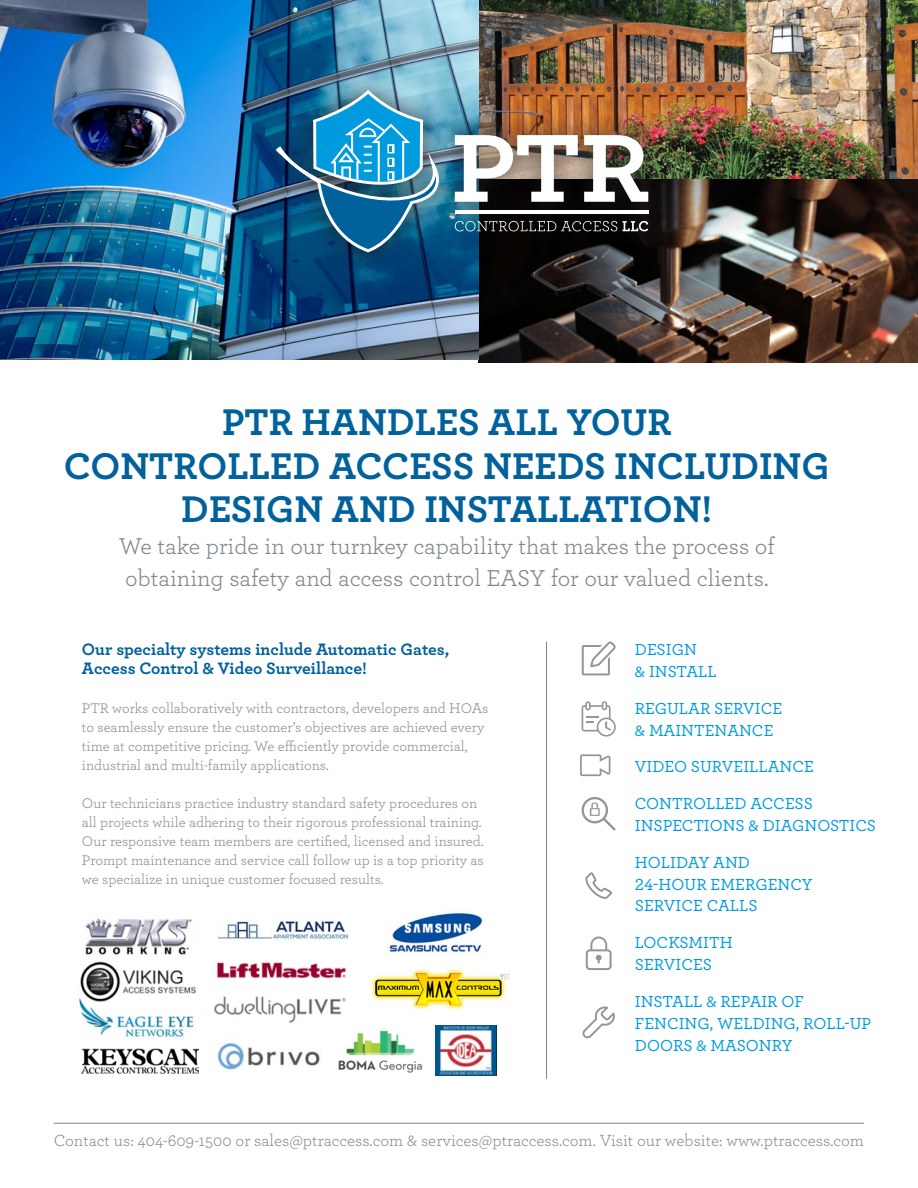
<style>
.page{position:relative;width:918px;height:1188px;background:#fff}
.page>*{position:absolute;margin:0;border:0;box-sizing:border-box;transform-origin:0 0}
.t1{font:700 39px/43.5px "Archer";color:#00619c;text-align:center}
.t2{font:24px/32.1px "Archer";color:#7d868d}
.t3{font:700 17.4px/19px "Archer";color:#00619c}
.t4{font:16.95px "Archer";color:#8c8d8e}
.t5{font:500 16.8px/21.8px "Archer";color:#009bde}
.t6{font:14.7px/19px "Archer";color:#8c8d8e}
</style>
<div class="page">
<img style="left:478px;top:179px;width:440px;height:184px">
<img style="left:478px;top:179px;width:438px;height:180px">
<img style="left:478px;top:0;width:440px;height:179px">
<img style="left:0;top:0;width:478px;height:359px">
<div style="left:256px;top:70px;width:205px;height:203px;background:#231f20;opacity:.75"></div>
<svg style="left:311px;top:88px;width:114px;height:1035px"></svg>
<img style="left:273px;top:92px;width:167px;height:162px">
<div style="left:433px;top:112px;width:237px;height:142px;background:#231f20;opacity:.75"></div>
<svg style="left:455px;top:221px;width:193px;height:10px;background:#3e464a"></svg>
<img style="left:455px;top:135px;width:193px;height:67px">
<hr style="left:455px;top:210px;width:193px;height:3px;background:#fff">
<svg style="left:586px;top:937px;width:26px;height:33px"></svg>
<svg style="left:582px;top:701px;width:34px;height:36px"></svg>
<svg style="left:585px;top:872px;width:27px;height:27px"></svg>
<svg style="left:582px;top:797px;width:34px;height:34px"></svg>
<svg style="left:582px;top:1006px;width:33px;height:32px"></svg>
<svg style="left:582px;top:642px;width:34px;height:33px"></svg>
<img style="left:435px;top:1025px;width:62px;height:50px">
<img style="left:335px;top:1028px;width:90px;height:49px">
<img style="left:79px;top:1002px;width:116px;height:36px">
<img style="left:214px;top:992px;width:133px;height:31px">
<img style="left:216px;top:954px;width:132px;height:33px">
<img style="left:79px;top:961px;width:117px;height:41px">
<img style="left:216px;top:1036px;width:110px;height:40px">
<img style="left:85px;top:918px;width:107px;height:37px">
<img style="left:218px;top:904px;width:130px;height:47px">
<hr style="left:54px;top:1123px;width:810px;height:1px;background:#7d868d">
<hr style="left:546px;top:642px;width:1px;height:437px;background:#7d868d">
<img style="left:371px;top:960px;width:138px;height:56px">
<svg style="left:580px;top:754px;width:30px;height:22px"></svg>
<img style="left:372px;top:909px;width:111px;height:45px">
<img style="left:81px;top:1048px;width:117px;height:26px">
<p class="t1" style="left:64px;top:398px;width:768px">PTR HANDLES ALL YOUR<br>CONTROLLED ACCESS NEEDS INCLUDING<br>DESIGN AND INSTALLATION!</p>
<p class="t2" style="left:119px;top:529px;width:657px">We take pride in our turnkey capability that makes the process of obtaining safety and access control EASY for our valued clients.</p>
<p class="t3" style="left:82px;top:639px;width:369px">Our specialty systems include Automatic Gates,<br>Access Control &amp; Video Surveillance!</p>
<p class="t6" style="left:82px;top:697px;width:408px">PTR works collaboratively with contractors, developers and HOAs to seamlessly ensure the customer’s objectives are achieved every time at competitive pricing. We efficiently provide commercial, industrial and multi-family applications.</p>
<p class="t6" style="left:82px;top:793px;width:403px">Our technicians practice industry standard safety procedures on all projects while adhering to their rigorous professional training.<br>Our responsive team members are certified, licensed and insured.<br>Prompt maintenance and service call follow up is a top priority as we specialize in unique customer focused results.</p>
<p class="t5" style="left:635px;top:638px;width:83px">DESIGN<br>&amp; INSTALL</p>
<p class="t5" style="left:635px;top:696px;width:149px">REGULAR SERVICE &amp; MAINTENANCE</p>
<p class="t5" style="left:635px;top:755px;width:181px">VIDEO SURVEILLANCE</p>
<p class="t5" style="left:635px;top:792px;width:243px">CONTROLLED ACCESS<br>INSPECTIONS &amp; DIAGNOSTICS</p>
<p class="t5" style="left:635px;top:851px;width:179px">HOLIDAY AND<br>24-HOUR EMERGENCY<br>SERVICE CALLS</p>
<p class="t5" style="left:635px;top:931px;width:99px">LOCKSMITH<br>SERVICES</p>
<p class="t5" style="left:635px;top:990px;width:238px">INSTALL &amp; REPAIR OF<br>FENCING, WELDING, ROLL-UP<br>DOORS &amp; MASONRY</p>
<p class="t4" style="left:54px;top:1128px;width:812px">Contact us: 404-609-1500 or sales@ptraccess.com &amp; services@ptraccess.com. Visit our website: www.ptraccess.com</p>
</div>
